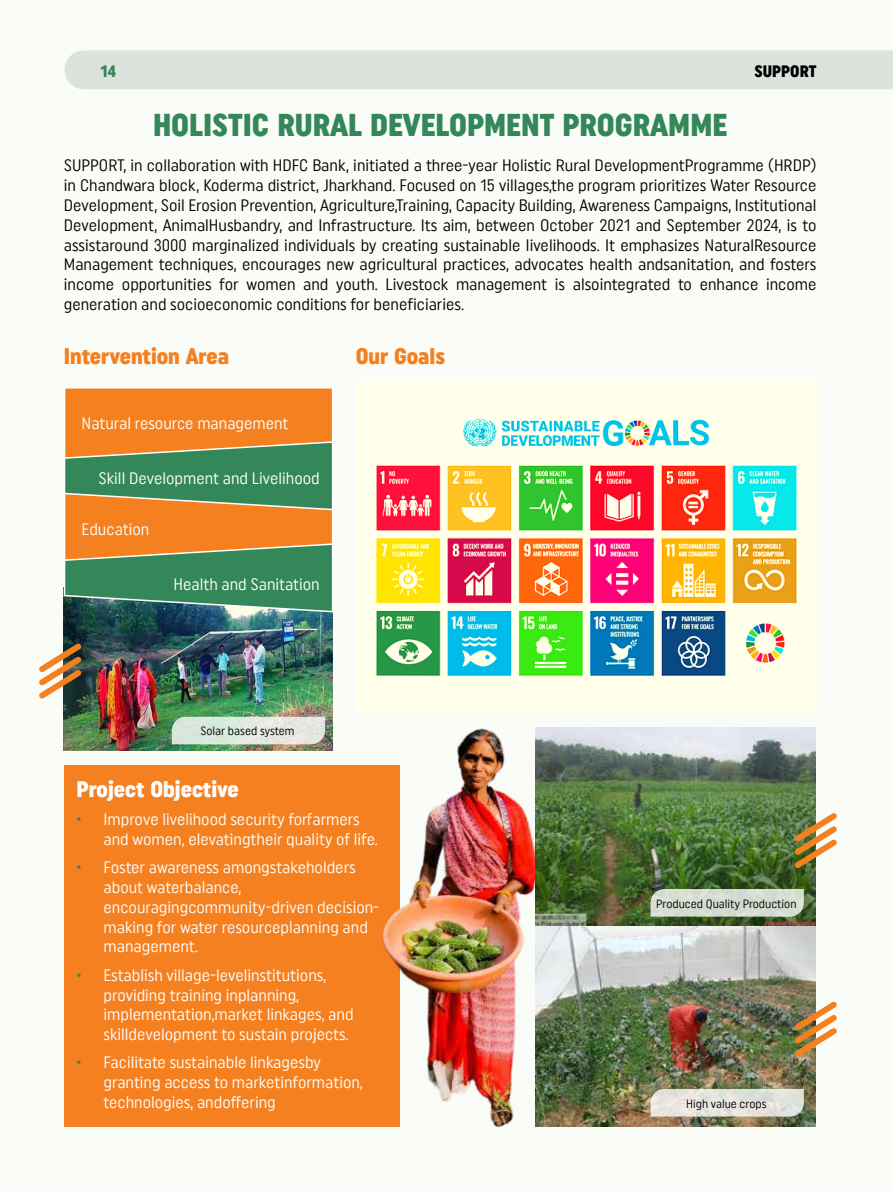
<style>
.page{position:relative;width:893px;height:1191px;background:#fafcf7}
.page>*{position:absolute;margin:0;border:0;box-sizing:border-box;transform-origin:0 0}
.t1{font:31.5px "Uniform Condensed 3";color:#348759}
.t2{font:22.5px "Uniform Condensed 3";color:#f58020}
.t3{font:22.5px "Uniform Condensed 3";color:#fff}
.t4{font:16.5px/19.8px "Uniform Condensed 6";color:#000;text-align:justify}
.t5{font:16.5px/19.8px "Uniform Condensed 6";color:#fff}
.t6{font:16.5px "Uniform Condensed 3";color:#000}
.t7{font:16.5px "Uniform Condensed 3";color:#348759}
.t8{font:12px "Uniform Condensed 6";color:#000}
.s1{color:#348759}
</style>
<div class="page">
<img style="left:64px;top:613px;width:269px;height:137px">
<img style="left:356px;top:381px;width:460px;height:331px">
<div style="left:64px;top:765px;width:336px;height:362px;background:#f58020"></div>
<svg style="left:63px;top:388px;width:270px;height:225px;background:#9c8b4c"></svg>
<img style="left:382px;top:727px;width:167px;height:400px">
<img style="left:536px;top:727px;width:280px;height:399px">
<svg style="left:172px;top:716px;width:153px;height:28px;background:#dae3da"></svg>
<svg style="left:651px;top:889px;width:153px;height:27px;background:#d3dacf"></svg>
<svg style="left:651px;top:1089px;width:153px;height:27px;background:#e2e1da"></svg>
<svg style="left:39px;top:638px;width:48px;height:66px"></svg>
<svg style="left:789px;top:808px;width:48px;height:65px"></svg>
<svg style="left:789px;top:996px;width:48px;height:66px"></svg>
<div style="left:65px;top:50px;width:828px;height:39px;background:#dce3dc"></div>
<p class="t7" style="left:101px;top:61px;width:17px">14</p>
<p class="t6" style="left:755px;top:61px;width:63px">SUPPORT</p>
<h1 class="t1" style="left:153px;top:106px;width:576px">HOLISTIC RURAL DEVELOPMENT PROGRAMME</h1>
<p class="t4" style="left:64px;top:155px;width:754px">SUPPORT, in collaboration with HDFC Bank, initiated a three-year Holistic Rural DevelopmentProgramme (HRDP) in Chandwara block, Koderma district, Jharkhand. Focused on 15 villages,the program prioritizes Water Resource Development, Soil Erosion Prevention, Agriculture,Training, Capacity Building, Awareness Campaigns, Institutional Development, AnimalHusbandry, and Infrastructure. Its aim, between October 2021 and September 2024, is to assistaround 3000 marginalized individuals by creating sustainable livelihoods. It emphasizes NaturalResource Management techniques, encourages new agricultural practices, advocates health andsanitation, and fosters income opportunities for women and youth. Livestock management is alsointegrated to enhance income generation and socioeconomic conditions for beneficiaries.</p>
<h2 class="t2" style="left:64px;top:342px;width:167px">Intervention Area</h2>
<h2 class="t2" style="left:356px;top:342px;width:91px">Our Goals</h2>
<p class="t5" style="left:82px;top:412px;width:208px">Natural resource management</p>
<p class="t5" style="left:99px;top:468px;width:223px">Skill Development and Livelihood</p>
<p class="t5" style="left:82px;top:518px;width:69px">Education</p>
<p class="t5" style="left:174px;top:574px;width:148px">Health and Sanitation</p>
<p class="t8" style="left:200px;top:724px;width:96px">Solar based system</p>
<h2 class="t3" style="left:77px;top:775px;width:164px">Project Objective</h2>
<p class="t5" style="left:104px;top:809px;width:276px;text-indent:-27px"><span class="s1">•</span> Improve livelihood security forfarmers and women, elevatingtheir quality of life.</p>
<p class="t5" style="left:104px;top:857px;width:277px;text-indent:-27px"><span class="s1">•</span> Foster awareness amongstakeholders about waterbalance, encouragingcommunity-driven decision&shy;making for water resourceplanning and management.</p>
<p class="t5" style="left:104px;top:964px;width:252px;text-indent:-27px"><span class="s1">•</span> Establish village-levelinstitutions, providing training inplanning, implementation,market linkages, and skilldevelopment to sustain projects.</p>
<p class="t5" style="left:104px;top:1052px;width:261px;text-indent:-27px"><span class="s1">•</span> Facilitate sustainable linkagesby granting access to marketinformation, technologies, andoffering</p>
<p class="t8" style="left:656px;top:896px;width:142px">Produced Quality Production</p>
<p class="t8" style="left:686px;top:1096px;width:82px">High value crops</p>
</div>
